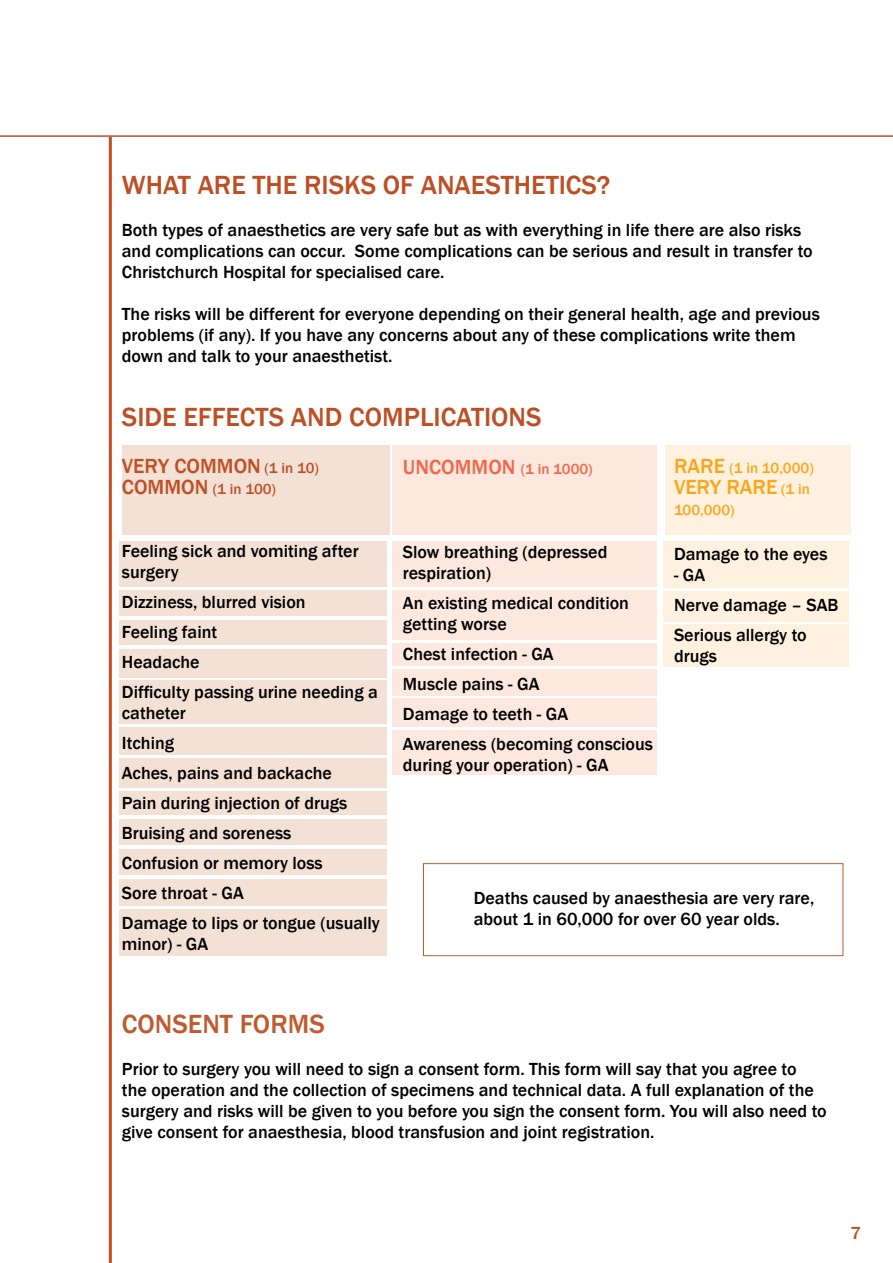
<style>
.page{position:relative;width:893px;height:1263px;background:#fff}
.page>*{position:absolute;margin:0;border:0;box-sizing:border-box;transform-origin:0 0}
.t1{font:500 27px "Franklin Gothic";color:#be4f24}
.t2{font:500 27px "Franklin Gothic";color:#bf5c2f}
.t3{font:500 21px "Franklin Gothic";color:#be4f24}
.t4{font:500 21px "Franklin Gothic";color:#faa61a}
.t5{font:500 18px/30px "Franklin Gothic";color:#000}
.t6{font:500 18px "Franklin Gothic";color:#be4f24}
.t7{font:500 15px "Franklin Gothic";color:#faa61a}
.t8{font:500 15px "Franklin Gothic";color:#f26649}
.t9{font:500 15px "Franklin Gothic";color:#be4f24}
.s1{font-size:15px}
.s2{font-size:21px}
</style>
<div class="page">
<hr style="left:109px;top:137px;width:3px;height:1126px;background:#be4f24">
<hr style="left:0;top:135px;width:893px;height:2px;background:#be4f24">
<div style="left:122px;top:445px;width:267px;height:90px;background:#f4e1d6"></div>
<div style="left:393px;top:445px;width:264px;height:90px;background:#fde8df"></div>
<div style="left:665px;top:445px;width:185px;height:90px;background:#fff1e0"></div>
<div style="left:120px;top:910px;width:267px;height:46px;background:#f4e1d6"></div>
<div style="left:120px;top:541px;width:267px;height:46px;background:#f4e1d6"></div>
<div style="left:120px;top:727px;width:267px;height:27px;background:#f4e1d6"></div>
<div style="left:120px;top:649px;width:267px;height:28px;background:#f4e1d6"></div>
<div style="left:120px;top:590px;width:267px;height:26px;background:#f4e1d6"></div>
<div style="left:120px;top:879px;width:267px;height:27px;background:#f4e1d6"></div>
<div style="left:120px;top:819px;width:267px;height:25px;background:#f4e1d6"></div>
<div style="left:120px;top:758px;width:267px;height:29px;background:#f4e1d6"></div>
<div style="left:120px;top:681px;width:267px;height:43px;background:#f4e1d6"></div>
<div style="left:120px;top:620px;width:267px;height:25px;background:#f4e1d6"></div>
<div style="left:120px;top:849px;width:267px;height:26px;background:#f4e1d6"></div>
<div style="left:120px;top:791px;width:267px;height:24px;background:#f4e1d6"></div>
<div style="left:393px;top:699px;width:264px;height:28px;background:#fde8df"></div>
<div style="left:393px;top:669px;width:264px;height:26px;background:#fde8df"></div>
<div style="left:663px;top:624px;width:185px;height:42px;background:#fff1e0"></div>
<div style="left:663px;top:592px;width:185px;height:30px;background:#fff1e0"></div>
<div style="left:663px;top:541px;width:185px;height:47px;background:#fff1e0"></div>
<div style="left:393px;top:730px;width:264px;height:45px;background:#fde8df"></div>
<div style="left:393px;top:644px;width:264px;height:22px;background:#fde8df"></div>
<div style="left:393px;top:541px;width:264px;height:46px;background:#fde8df"></div>
<div style="left:393px;top:590px;width:264px;height:49px;background:#fde8df"></div>
<div style="left:423px;top:863px;width:420px;height:93px;border:1px solid #bf5c2f"></div>
<h1 class="t1" style="left:122px;top:169px;width:490px">WHAT ARE THE RISKS OF ANAESTHETICS?</h1>
<p class="t5" style="left:122px;top:220px;width:692px;line-height:21px">Both types of anaesthetics are very safe but as with everything in life there are also risks and complications can occur. Some complications can be serious and result in transfer to<br>Christchurch Hospital for specialised care.</p>
<p class="t5" style="left:122px;top:304px;width:699px;line-height:21px">The risks will be different for everyone depending on their general health, age and previous problems (if any). If you have any concerns about any of these complications write them down and talk to your anaesthetist.</p>
<h1 class="t1" style="left:122px;top:400px;width:421px">SIDE EFFECTS AND COMPLICATIONS</h1>
<p class="t3" style="left:122px;top:453px;width:198px">VERY COMMON <span class="s1">(1 in 10)</span></p>
<p class="t9" style="left:122px;top:480px;width:156px"><span class="s2">COMMON</span> (1 in 100)</p>
<p class="t5" style="left:122px;top:541px;width:238px;line-height:21px">Feeling sick and vomiting after surgery</p>
<p class="t5" style="left:122px;top:587px;width:257px">Dizziness, blurred vision<br>Feeling faint<br>Headache<br>Difficulty passing urine needing a</p>
<p class="t5" style="left:122px;top:698px;width:259px">catheter<br>Itching<br>Aches, pains and backache<br>Pain during injection of drugs<br>Bruising and soreness<br>Confusion or memory loss<br>Sore throat - GA<br>Damage to lips or tongue (usually</p>
<p class="t5" style="left:122px;top:929px;width:88px">minor) - GA</p>
<p class="t8" style="left:403px;top:460px;width:191px"><span class="s2">UNCOMMON</span> (1 in 1000)</p>
<p class="t5" style="left:403px;top:542px;width:206px;line-height:21px">Slow breathing (depressed respiration)</p>
<p class="t5" style="left:403px;top:593px;width:228px;line-height:21px">An existing medical condition getting worse</p>
<p class="t5" style="left:403px;top:639px;width:252px">Chest infection - GA<br>Muscle pains - GA<br>Damage to teeth - GA<br>Awareness (becoming conscious</p>
<p class="t5" style="left:403px;top:750px;width:207px">during your operation) - GA</p>
<p class="t7" style="left:674px;top:459px;width:141px"><span class="s2">RARE</span> (1 in 10,000)</p>
<p class="t4" style="left:674px;top:474px;width:137px">VERY RARE <span class="s1">(1 in</span></p>
<p class="t7" style="left:674px;top:501px;width:62px">100,000)</p>
<p class="t5" style="left:674px;top:539px;width:155px">Damage to the eyes</p>
<p class="t5" style="left:674px;top:560px;width:166px">- GA<br>Nerve damage – SAB<br>Serious allergy to</p>
<p class="t5" style="left:674px;top:641px;width:44px">drugs</p>
<p class="t5" style="left:474px;top:887px;width:342px;line-height:21px">Deaths caused by anaesthesia are very rare, about 1 in 60,000 for over 60 year olds.</p>
<h1 class="t2" style="left:122px;top:1007px;width:204px">CONSENT FORMS</h1>
<p class="t5" style="left:122px;top:1058px;width:706px;line-height:21px">Prior to surgery you will need to sign a consent form. This form will say that you agree to<br>the operation and the collection of specimens and technical data. A full explanation of the surgery and risks will be given to you before you sign the consent form. You will also need to give consent for anaesthesia, blood transfusion and joint registration.</p>
<p class="t6" style="left:850px;top:1222px;width:12px">7</p>
</div>
